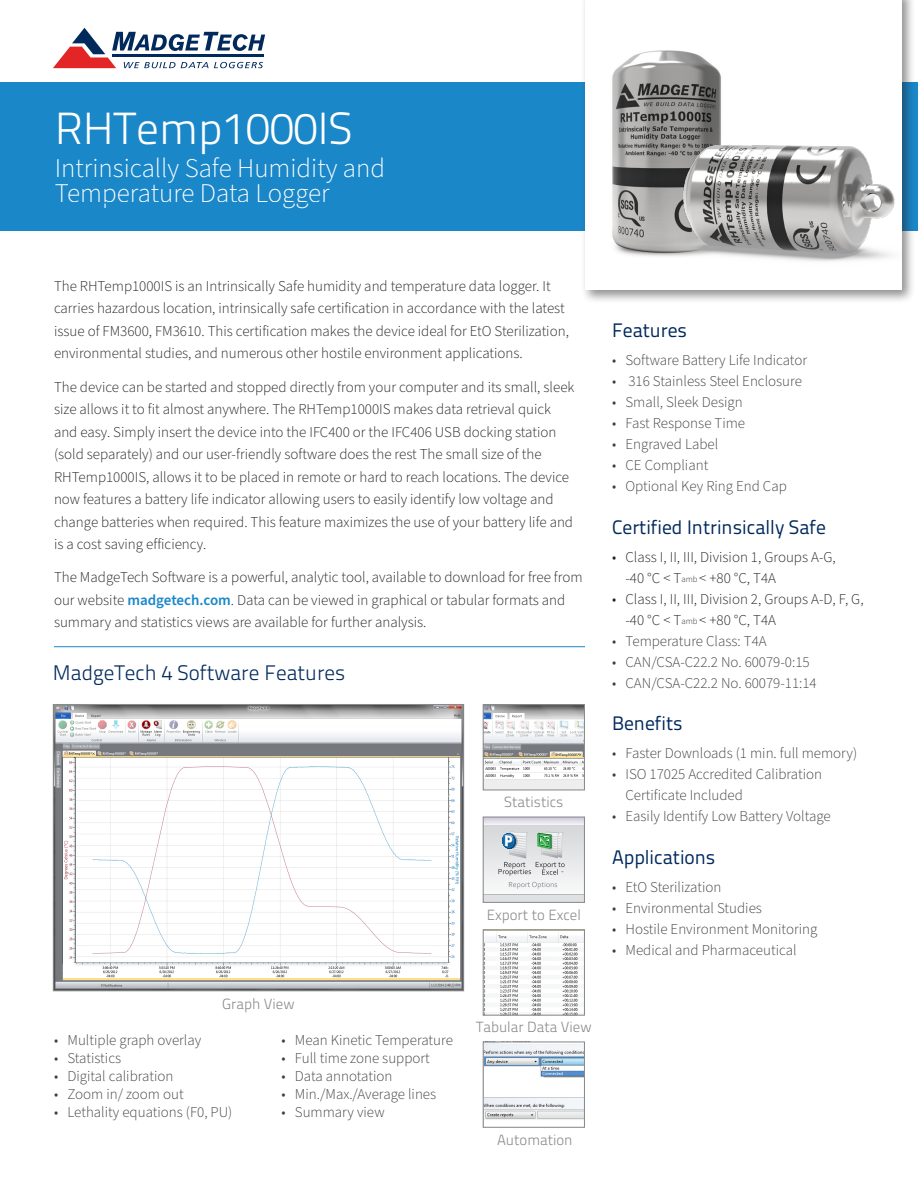
<style>
.page{position:relative;width:918px;height:1188px;background:#fff}
.page>*{position:absolute;margin:0;border:0;box-sizing:border-box;transform-origin:0 0}
.t1{font:300 45px "Titillium Text 22 L";color:#fff}
.t2{font:300 27px/25.5px "Source Sans Pro";color:#fff}
.t3{font:300 21px "Titillium Text 22 L";color:#00295c}
.Subhead{font:19.5px "Titillium Text 22 L";color:#00295c}
.body{font:300 15px/22.5px "Source Sans Pro";color:#231f20}
.t4{font:300 15px/21px "Source Sans Pro";color:#3e3e3f}
.t5{font:300 14.7px "Titillium Text 22 L";color:#898b8e}
.s1{font-weight:600;color:#1a87c9}
.s2{font-size:8.7px}
</style>
<div class="page">
<div style="left:0;top:82px;width:918px;height:149px;background:#1a87c9"></div>
<div style="left:581px;top:0;width:335px;height:304px;background:#231f20;opacity:.5"></div>
<div style="left:585px;top:0;width:317px;height:289px;background:#fff"></div>
<svg style="left:53px;top:28px;width:212px;height:40px"></svg>
<hr style="left:112px;top:54px;width:152px;height:3px;background:#00295c">
<img style="left:485px;top:706px;width:98px;height:82px">
<div style="left:483px;top:704px;width:102px;height:86px;border:1px solid #898b8e"></div>
<img style="left:485px;top:931px;width:98px;height:83px">
<div style="left:483px;top:929px;width:102px;height:87px;border:1px solid #898b8e"></div>
<img style="left:485px;top:1043px;width:98px;height:77px">
<div style="left:483px;top:1041px;width:102px;height:87px;border:1px solid #898b8e"></div>
<svg style="left:485px;top:824px;width:98px;height:63px"></svg>
<hr style="left:483px;top:825px;width:101px;height:1px;background:#b8b9bc">
<hr style="left:483px;top:894px;width:101px;height:1px;background:#b8b9bc">
<div style="left:483px;top:895px;width:101px;height:7px;background:#e0e1e3"></div>
<div style="left:483px;top:817px;width:101px;height:7px;background:#e1dee8"></div>
<div style="left:483px;top:817px;width:102px;height:86px;border:1px solid #898b8e"></div>
<svg style="left:509px;top:882px;width:48px;height:7px"></svg>
<hr style="left:54px;top:646px;width:531px;height:1px;background:#1a87c9">
<img style="left:55px;top:706px;width:407px;height:283px">
<div style="left:53px;top:704px;width:411px;height:287px;border:1px solid #898b8e"></div>
<img style="left:612px;top:50px;width:109px;height:206px">
<img style="left:653px;top:126px;width:242px;height:136px">
<svg style="left:499px;top:832px;width:66px;height:44px;background:#c0cccc"></svg>
<p class="t1" style="left:55px;top:96px;width:299px">RHTemp1000IS</p>
<p class="t2" style="left:55px;top:156px;width:332px">Intrinsically Safe Humidity and<br>Temperature Data Logger</p>
<p class="body" style="left:54px;top:275px;width:516px">The RHTemp1000IS is an Intrinsically Safe humidity and temperature data logger. It carries hazardous location, intrinsically safe certification in accordance with the latest issue of FM3600, FM3610. This certification makes the device ideal for EtO Sterilization, environmental studies, and numerous other hostile environment applications.</p>
<p class="body" style="left:54px;top:376px;width:522px">The device can be started and stopped directly from your computer and its small, sleek size allows it to fit almost anywhere. The RHTemp1000IS makes data retrieval quick and easy. Simply insert the device into the IFC400 or the IFC406 USB docking station (sold separately) and our user-friendly software does the rest The small size of the RHTemp1000IS, allows it to be placed in remote or hard to reach locations. The device now features a battery life indicator allowing users to easily identify low voltage and change batteries when required. This feature maximizes the use of your battery life and is a cost saving efficiency.</p>
<p class="body" style="left:54px;top:567px;width:530px">The MadgeTech Software is a powerful, analytic tool, available to download for free from our website <span class="s1">madgetech.com</span>. Data can be viewed in graphical or tabular formats and summary and statistics views are available for further analysis.</p>
<p class="t3" style="left:53px;top:658px;width:294px">MadgeTech 4 Software Features</p>
<p class="t5" style="left:504px;top:791px;width:61px">Statistics</p>
<p class="t5" style="left:487px;top:904px;width:96px">Export to Excel</p>
<p class="t5" style="left:222px;top:993px;width:74px">Graph View</p>
<p class="t4" style="left:54px;top:1030px;width:149px">• Multiple graph overlay</p>
<p class="t4" style="left:54px;top:1048px;width:69px">• Statistics</p>
<p class="t4" style="left:54px;top:1066px;width:121px">• Digital calibration</p>
<p class="t4" style="left:54px;top:1084px;width:131px">• Zoom in/ zoom out</p>
<p class="t4" style="left:54px;top:1102px;width:180px">• Lethality equations (F0, PU)</p>
<p class="t4" style="left:281px;top:1030px;width:173px">• Mean Kinetic Temperature</p>
<p class="t4" style="left:281px;top:1048px;width:150px">• Full time zone support</p>
<p class="t4" style="left:281px;top:1066px;width:112px">• Data annotation</p>
<p class="t4" style="left:281px;top:1084px;width:156px">• Min./Max./Average lines</p>
<p class="t4" style="left:281px;top:1102px;width:105px">• Summary view</p>
<p class="t5" style="left:476px;top:1016px;width:117px">Tabular Data View</p>
<p class="t5" style="left:497px;top:1129px;width:77px">Automation</p>
<p class="Subhead" style="left:612px;top:316px;width:77px">Features</p>
<p class="t4" style="left:612px;top:350px;width:197px">• Software Battery Life Indicator</p>
<p class="t4" style="left:612px;top:371px;width:192px">• 316 Stainless Steel Enclosure</p>
<p class="t4" style="left:612px;top:392px;width:132px">• Small, Sleek Design</p>
<p class="t4" style="left:612px;top:413px;width:135px">• Fast Response Time</p>
<p class="t4" style="left:612px;top:434px;width:108px">• Engraved Label</p>
<p class="t4" style="left:612px;top:455px;width:98px">• CE Compliant</p>
<p class="t4" style="left:612px;top:476px;width:176px">• Optional Key Ring End Cap</p>
<p class="Subhead" style="left:612px;top:513px;width:215px">Certified Intrinsically Safe</p>
<p class="body" style="left:626px;top:547px;width:212px;line-height:21px;text-indent:-14px">• Class I, II, III, Division 1, Groups A-G, -40 °C &lt; T<span class="s2">amb</span> &lt; +80 °C, T4A</p>
<p class="body" style="left:626px;top:589px;width:240px;line-height:21px;text-indent:-14px">• Class I, II, III, Division 2, Groups A-D, F, G, -40 °C &lt; T<span class="s2">amb</span> &lt; +80 °C, T4A</p>
<p class="t4" style="left:612px;top:631px;width:156px">• Temperature Class: T4A</p>
<p class="t4" style="left:612px;top:652px;width:199px">• CAN/CSA-C22.2 No. 60079-0:15</p>
<p class="t4" style="left:612px;top:673px;width:206px">• CAN/CSA-C22.2 No. 60079-11:14</p>
<p class="Subhead" style="left:612px;top:709px;width:72px">Benefits</p>
<p class="t4" style="left:612px;top:743px;width:247px">• Faster Downloads (1 min. full memory)</p>
<p class="t4" style="left:626px;top:764px;width:198px;text-indent:-14px">• ISO 17025 Accredited Calibration<br>Certificate Included</p>
<p class="t4" style="left:612px;top:806px;width:220px">• Easily Identify Low Battery Voltage</p>
<p class="Subhead" style="left:612px;top:843px;width:105px">Applications</p>
<p class="t4" style="left:612px;top:877px;width:111px">• EtO Sterilization</p>
<p class="t4" style="left:612px;top:898px;width:151px">• Environmental Studies</p>
<p class="t4" style="left:612px;top:919px;width:207px">• Hostile Environment Monitoring</p>
<p class="t4" style="left:612px;top:940px;width:186px">• Medical and Pharmaceutical</p>
</div>
